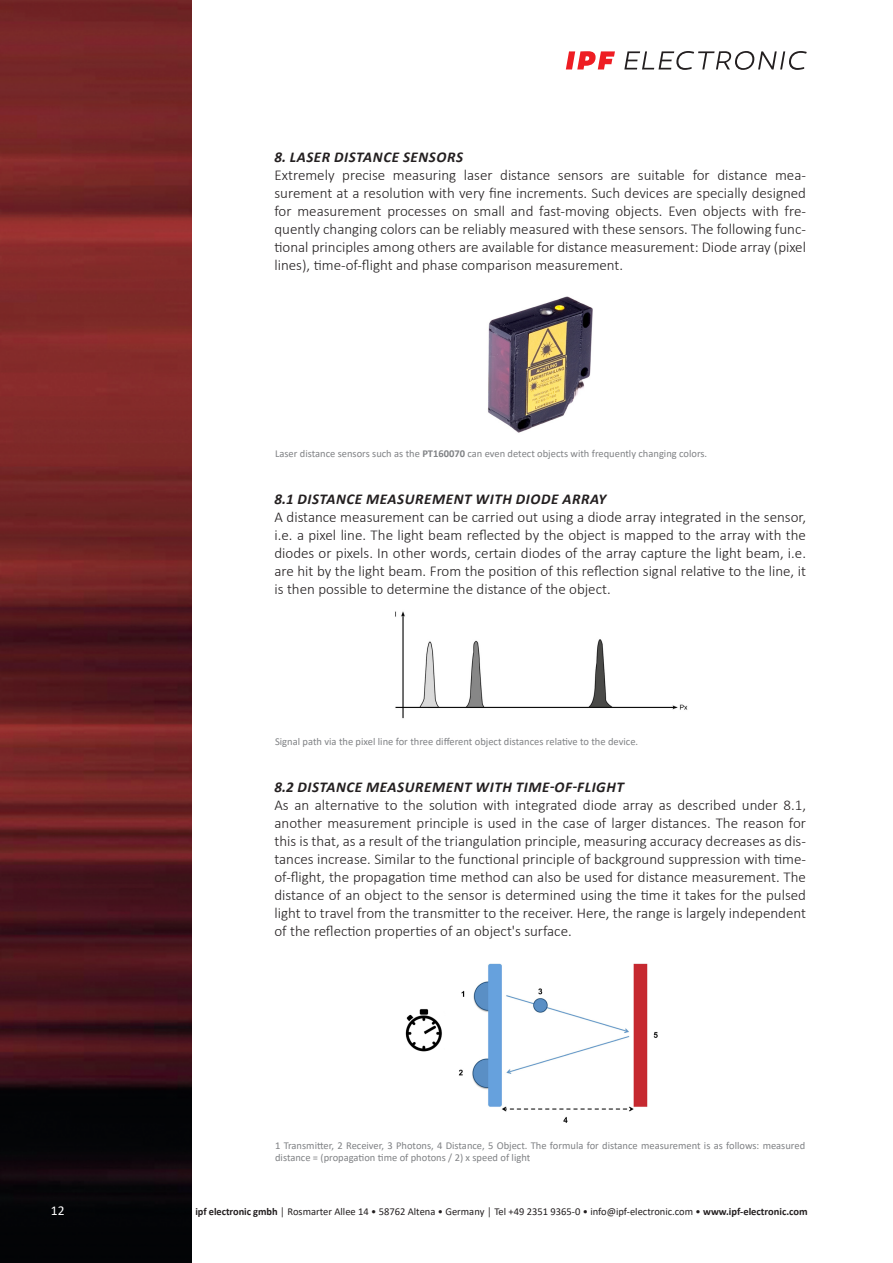
<style>
.page{position:relative;width:893px;height:1263px;background:#fff}
.page>*{position:absolute;margin:0;border:0;box-sizing:border-box;transform-origin:0 0}
.t1{font:300 15px/18px "Calibri";color:#231f20;text-align:justify}
.t2{font:italic 700 15px "Calibri";letter-spacing:.04em;color:#231f20}
.t3{font:13.5px "Calibri";color:#fff}
.t4{font:10.5px/12px "Calibri";color:#808285}
.t5{font:10.5px "Calibri";color:#231f20}
.s1{font-weight:700}
</style>
<div class="page">
<img style="left:0;top:0;width:191px;height:1263px">
<svg style="left:624px;top:51px;width:183px;height:19px"></svg>
<svg style="left:566px;top:51px;width:49px;height:18px"></svg>
<img style="left:488px;top:296px;width:105px;height:137px">
<img style="left:395px;top:611px;width:293px;height:108px">
<img style="left:405px;top:963px;width:253px;height:160px">
<p class="t2" style="left:274px;top:146px;width:190px">8. LASER DISTANCE SENSORS</p>
<p class="t1" style="left:274px;top:166px;width:533px">Extremely precise measuring laser distance sensors are suitable for distance mea&shy;surement at a resolution with very fine increments. Such devices are specially designed for measurement processes on small and fast‑moving objects. Even objects with fre&shy;quently changing colors can be reliably measured with these sensors. The following func&shy;tional principles among others are available for distance measurement: Diode array (pixel lines), time-of-flight and phase comparison measurement.</p>
<p class="t4" style="left:275px;top:447px;width:434px">Laser distance sensors such as the <span class="s1">PT160070</span> can even detect objects with frequently changing colors.</p>
<p class="t2" style="left:274px;top:488px;width:333px">8.1 DISTANCE MEASUREMENT WITH DIODE ARRAY</p>
<p class="t1" style="left:274px;top:508px;width:533px">A distance measurement can be carried out using a diode array integrated in the sensor, i.e. a pixel line. The light beam reflected by the object is mapped to the array with the diodes or pixels. In other words, certain diodes of the array capture the light beam, i.e. are hit by the light beam. From the position of this reflection signal relative to the line, it is then possible to determine the distance of the object.</p>
<p class="t4" style="left:275px;top:735px;width:365px">Signal path via the pixel line for three different object distances relative to the device.</p>
<p class="t2" style="left:274px;top:776px;width:351px">8.2 DISTANCE MEASUREMENT WITH TIME-OF-FLIGHT</p>
<p class="t1" style="left:274px;top:796px;width:533px">As an alternative to the solution with integrated diode array as described under 8.1, another measurement principle is used in the case of larger distances. The reason for this is that, as a result of the triangulation principle, measuring accuracy decreases as dis&shy;tances increase. Similar to the functional principle of background suppression with time&shy;of-flight, the propagation time method can also be used for distance measurement. The distance of an object to the sensor is determined using the time it takes for the pulsed light to travel from the transmitter to the receiver. Here, the range is largely independent of the reflection properties of an object's surface.</p>
<p class="t4" style="left:275px;top:1139px;width:532px">1 Transmitter, 2 Receiver, 3 Photons, 4 Distance, 5 Object. The formula for distance measurement is as follows: measured distance = (propagation time of photons / 2) x speed of light</p>
<p class="t3" style="left:51px;top:1201px;width:15px">12</p>
<p class="t5" style="left:195px;top:1204px;width:614px"><span class="s1">ipf electronic gmbh</span> │ Rosmarter Allee 14 • 58762 Altena • Germany │ Tel +49 2351 9365-0 • info@ipf-electronic.com • <span class="s1">www.ipf-electronic.com</span></p>
</div>
